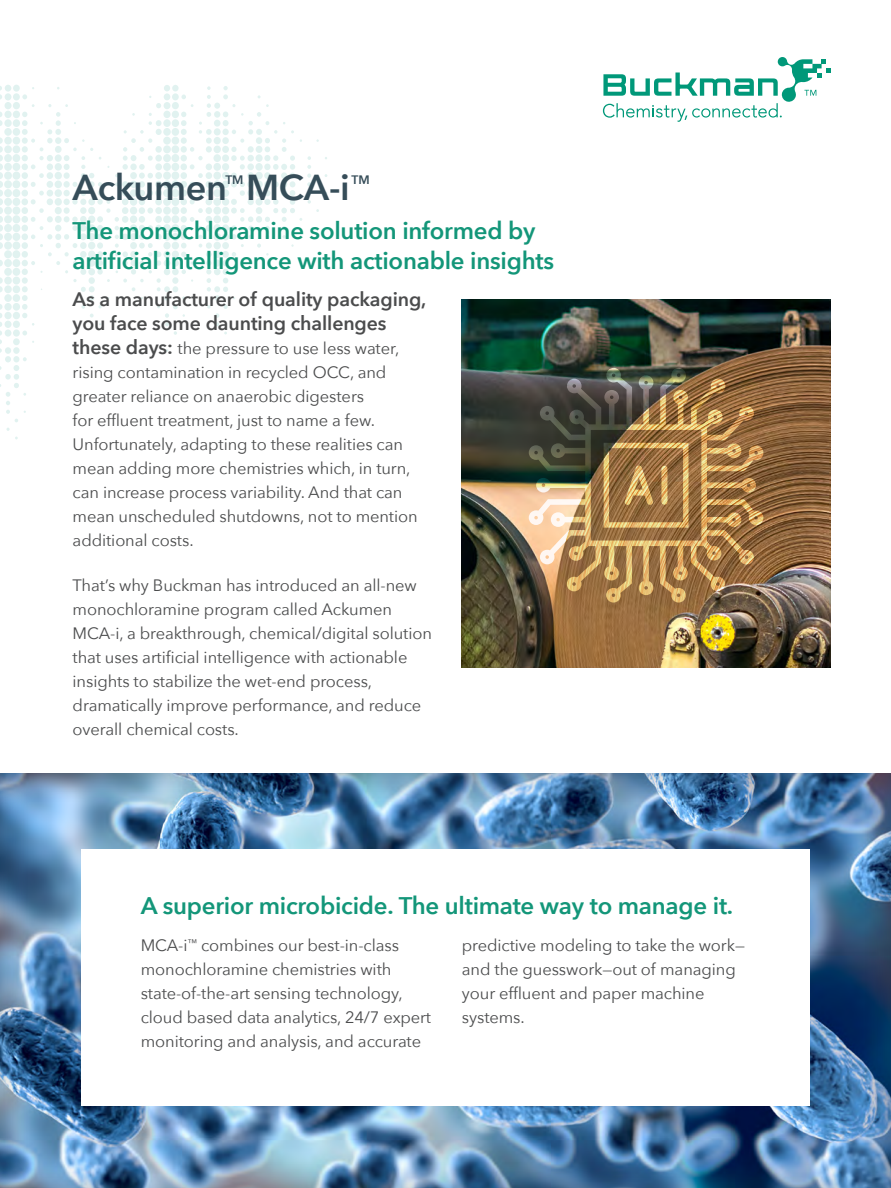
<style>
.page{position:relative;width:891px;height:1188px;background:#fff}
.page>*{position:absolute;margin:0;border:0;box-sizing:border-box;transform-origin:0 0}
.t1{font:600 36px "Avenir Next";letter-spacing:-.01em;color:#364d59}
.t2{font:600 24px/30px "Avenir Next";letter-spacing:-.01em;color:#139679}
.t3{font:600 19.5px/24px "Avenir Next";letter-spacing:-.005em;color:#4b4c4d}
.t4{font:16.5px/24px "Avenir Next";letter-spacing:-.005em;color:#4b4c4d}
.t5{font:600 12.3px "Avenir Next";color:#364d59}
.s1{font-weight:600;font-size:19.5px}
</style>
<div class="page">
<div style="left:0;top:772px;width:891px;height:416px;background:#231f20;opacity:.35"></div>
<div style="left:81px;top:849px;width:729px;height:257px;background:#fff"></div>
<svg style="left:0;top:85px;width:319px;height:337px"></svg>
<svg style="left:603px;top:57px;width:228px;height:65px"></svg>
<img style="left:462px;top:299px;width:368px;height:369px">
<img style="left:529px;top:368px;width:234px;height:235px">
<p class="t1" style="left:73px;top:157px;width:156px">Ackumen</p>
<p class="t5" style="left:225px;top:169px;width:20px">TM</p>
<p class="t1" style="left:246px;top:157px;width:105px">MCA-i</p>
<p class="t5" style="left:352px;top:169px;width:20px">TM</p>
<p class="t2" style="left:73px;top:215px;width:483px">The monochloramine solution informed by artificial intelligence with actionable insights</p>
<p class="t3" style="left:73px;top:287px;width:355px">As a manufacturer of quality packaging, you face some daunting challenges</p>
<p class="t4" style="left:73px;top:336px;width:347px"><span class="s1">these days:</span> the pressure to use less water, rising contamination in recycled OCC, and greater reliance on anaerobic digesters<br>for effluent treatment, just to name a few.<br>Unfortunately, adapting to these realities can mean adding more chemistries which, in turn, can increase process variability. And that can mean unscheduled shutdowns, not to mention additional costs.</p>
<p class="t4" style="left:73px;top:572px;width:361px">That’s why Buckman has introduced an all-new monochloramine program called Ackumen MCA-i, a breakthrough, chemical/digital solution that uses artificial intelligence with actionable insights to stabilize the wet-end process, dramatically improve performance, and reduce overall chemical costs.</p>
<p class="t2" style="left:141px;top:890px;width:594px">A superior microbicide. The ultimate way to manage it.</p>
<p class="t4" style="left:141px;top:933px;width:292px">MCA-i<sup>™</sup> combines our best-in-class monochloramine chemistries with state-of-the-art sensing technology, cloud based data analytics, 24/7 expert monitoring and analysis, and accurate</p>
<p class="t4" style="left:462px;top:933px;width:285px">predictive modeling to take the work— and the guesswork—out of managing your effluent and paper machine systems.</p>
</div>
